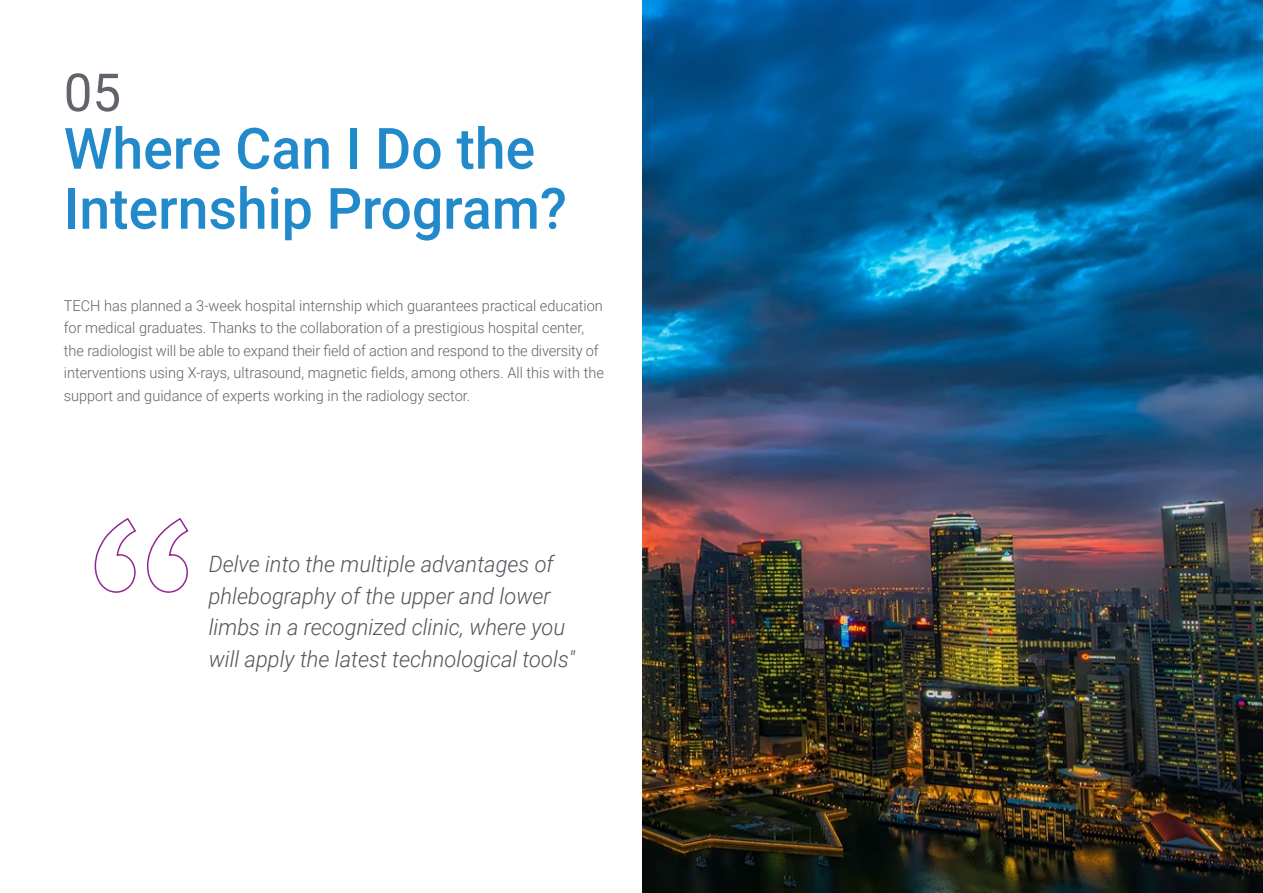
<style>
.page{position:relative;width:1263px;height:893px;background:#fff}
.page>*{position:absolute;margin:0;border:0;box-sizing:border-box;transform-origin:0 0}
.t1{font:500 57px/60px "Roboto";color:#2289ca}
.t2{font:52.5px "Roboto";color:#61646a}
.t3{font:italic 300 22.5px/31.5px "Roboto";color:#52555b}
.t4{font:300 15px/22.5px "Roboto";color:#61646a}
</style>
<div class="page">
<svg style="left:94px;top:518px;width:95px;height:75px"></svg>
<img style="left:642px;top:0;width:621px;height:893px">
<h2 class="t2" style="left:64px;top:56px;width:59px">05</h2>
<h1 class="t1" style="left:64px;top:116px;width:504px">Where Can I Do the<br>Internship Program?</h1>
<p class="t4" style="left:64px;top:293px;width:542px">TECH has planned a 3-week hospital internship which guarantees practical education for medical graduates. Thanks to the collaboration of a prestigious hospital center, the radiologist will be able to expand their field of action and respond to the diversity of interventions using X-rays, ultrasound, magnetic fields, among others. All this with the support and guidance of experts working in the radiology sector.</p>
<h3 class="t3" style="left:209px;top:548px;width:368px">Delve into the multiple advantages of phlebography of the upper and lower limbs in a recognized clinic, where you will apply the latest technological tools"</h3>
</div>
